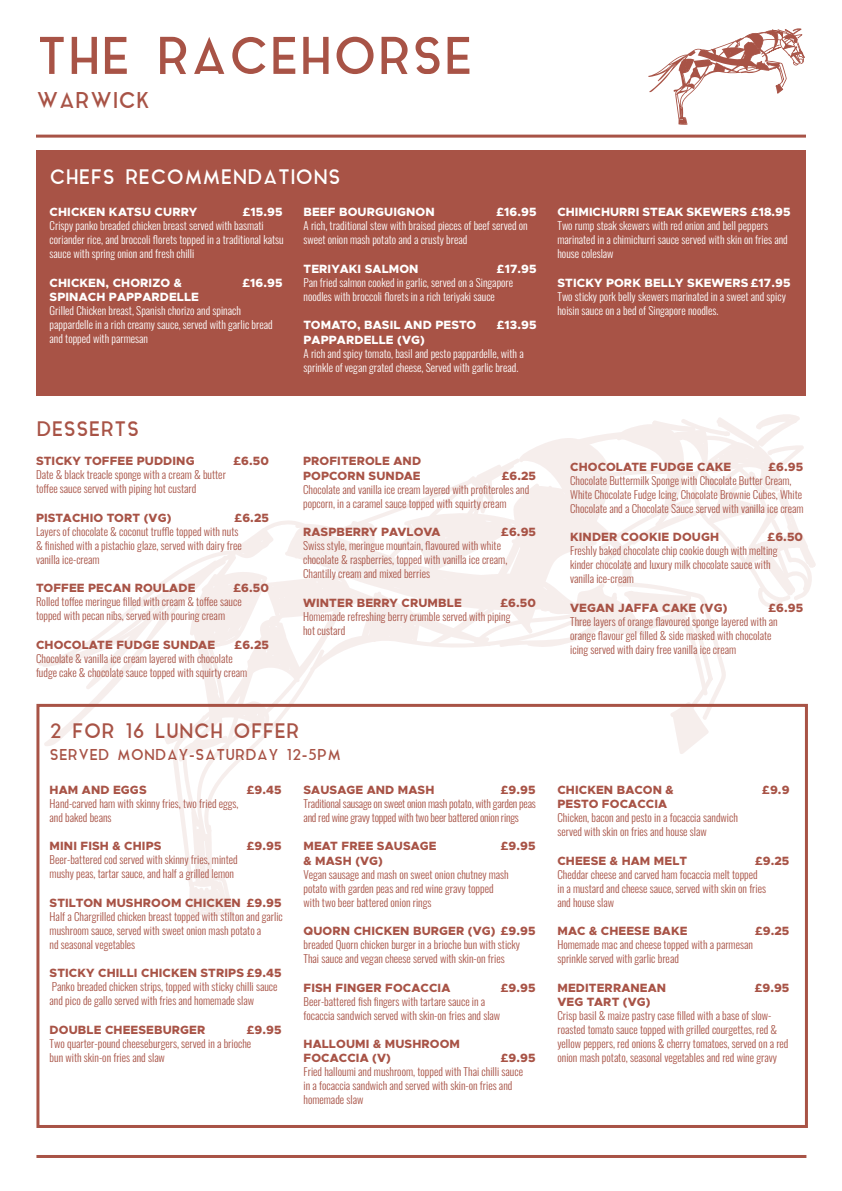
<style>
.page{position:relative;width:842px;height:1191px;background:#fff}
.page>*{position:absolute;margin:0;border:0;box-sizing:border-box;transform-origin:0 0}
.t1{font:50.6px "Aqua Grotesque";color:#a85346}
.t2{font:21.8px "Aqua Grotesque";color:#a85346}
.t3{font:20px "Aqua Grotesque";color:#a85346}
.t4{font:20px "Aqua Grotesque";color:#fff}
.t5{font:15px "Aqua Grotesque";color:#a85346}
.t6{font:800 12px/14.4px "Metropolis";letter-spacing:.01em;color:#a85346}
.t7{font:800 12px "Metropolis";letter-spacing:.01em;color:#fff}
.t8{font:300 11px/14px "Oswald";color:#a85346}
.t9{font:300 11px/14px "Oswald";color:#fff}
.t10{font:300 11px/14px "Oswald";letter-spacing:-.02em;color:#a85346}
</style>
<div class="page">
<svg style="left:520px;top:414px;width:296px;height:340px"></svg>
<svg style="left:173px;top:458px;width:444px;height:458px"></svg>
<svg style="left:37px;top:520px;width:303px;height:227px"></svg>
<div style="left:36px;top:150px;width:770px;height:245px;background:#a85346"></div>
<hr style="left:36px;top:1155px;width:770px;height:3px;background:#a85346">
<div style="left:36px;top:704px;width:772px;height:424px;border:3px solid #a85346"></div>
<hr style="left:36px;top:135px;width:770px;height:3px;background:#a85346">
<svg style="left:648px;top:28px;width:157px;height:97px"></svg>
<h1 class="t1" style="left:36px;top:29px;width:439px">THE RACEHORSE</h1>
<h2 class="t2" style="left:36px;top:89px;width:116px">WARWICK</h2>
<h3 class="t4" style="left:50px;top:166px;width:293px">CHEFS RECOMMENDATIONS</h3>
<p class="t7" style="left:50px;top:204px;width:149px">CHICKEN KATSU CURRY</p>
<p class="t7" style="left:242px;top:204px;width:42px">£15.95</p>
<p class="t9" style="left:50px;top:218px;width:236px">Crispy panko breaded chicken breast served with basmati coriander rice, and broccoli florets topped in a traditional katsu sauce with spring onion and fresh chilli</p>
<p class="t7" style="left:50px;top:275px;width:134px">CHICKEN, CHORIZO &amp;</p>
<p class="t7" style="left:242px;top:275px;width:42px">£16.95</p>
<p class="t7" style="left:50px;top:289px;width:151px">SPINACH PAPPARDELLE</p>
<p class="t9" style="left:50px;top:302px;width:224px">Grilled Chicken breast, Spanish chorizo and spinach pappardelle in a rich creamy sauce, served with garlic bread and topped with parmesan</p>
<h3 class="t3" style="left:36px;top:418px;width:104px">DESSERTS</h3>
<p class="t6" style="left:36px;top:454px;width:160px">STICKY TOFFEE PUDDING</p>
<p class="t6" style="left:233px;top:454px;width:37px">£6.50</p>
<p class="t8" style="left:36px;top:467px;width:191px">Date &amp; black treacle sponge with a cream &amp; butter toffee sauce served with piping hot custard</p>
<p class="t6" style="left:36px;top:510px;width:137px">PISTACHIO TORT (VG)</p>
<p class="t6" style="left:234px;top:510px;width:36px">£6.25</p>
<p class="t8" style="left:36px;top:523px;width:207px">Layers of chocolate &amp; coconut truffle topped with nuts &amp; finished with a pistachio glaze, served with dairy free vanilla ice-cream</p>
<p class="t6" style="left:36px;top:581px;width:161px">TOFFEE PECAN ROULADE</p>
<p class="t6" style="left:233px;top:581px;width:37px">£6.50</p>
<p class="t8" style="left:36px;top:593px;width:207px">Rolled toffee meringue filled with cream &amp; toffee sauce topped with pecan nibs, served with pouring cream</p>
<p class="t6" style="left:36px;top:637px;width:181px">CHOCOLATE FUDGE SUNDAE</p>
<p class="t6" style="left:234px;top:637px;width:36px">£6.25</p>
<p class="t8" style="left:36px;top:650px;width:213px">Chocolate &amp; vanilla ice cream layered with chocolate fudge cake &amp; chocolate sauce topped with squirty cream</p>
<p class="t7" style="left:303px;top:204px;width:133px">BEEF BOURGUIGNON</p>
<p class="t7" style="left:496px;top:204px;width:42px">£16.95</p>
<p class="t9" style="left:303px;top:218px;width:226px">A rich, traditional stew with braised pieces of beef served on sweet onion mash potato and a crusty bread</p>
<p class="t7" style="left:303px;top:261px;width:117px">TERIYAKI SALMON</p>
<p class="t7" style="left:497px;top:261px;width:41px">£17.95</p>
<p class="t9" style="left:303px;top:274px;width:211px">Pan fried salmon cooked in garlic, served on a Singapore noodles with broccoli florets in a rich teriyaki sauce</p>
<p class="t7" style="left:303px;top:317px;width:174px">TOMATO, BASIL AND PESTO</p>
<p class="t7" style="left:496px;top:317px;width:42px">£13.95</p>
<p class="t7" style="left:303px;top:332px;width:123px">PAPPARDELLE (VG)</p>
<p class="t9" style="left:303px;top:345px;width:222px">A rich and spicy tomato, basil and pesto pappardelle, with a sprinkle of vegan grated cheese, Served with garlic bread.</p>
<p class="t6" style="left:303px;top:454px;width:120px">PROFITEROLE AND<br>POPCORN SUNDAE</p>
<p class="t6" style="left:501px;top:468px;width:36px">£6.25</p>
<p class="t8" style="left:303px;top:481px;width:228px">Chocolate and vanilla ice cream layered with profiteroles and popcorn, in a caramel sauce topped with squirty cream</p>
<p class="t6" style="left:303px;top:525px;width:139px">RASPBERRY PAVLOVA</p>
<p class="t6" style="left:501px;top:525px;width:37px">£6.95</p>
<p class="t8" style="left:303px;top:537px;width:206px">Swiss style, meringue mountain, flavoured with white chocolate &amp; raspberries, topped with vanilla ice cream,<br>Chantilly cream and mixed berries</p>
<p class="t6" style="left:303px;top:595px;width:160px">WINTER BERRY CRUMBLE</p>
<p class="t6" style="left:500px;top:595px;width:37px">£6.50</p>
<p class="t8" style="left:303px;top:608px;width:209px">Homemade refreshing berry crumble served with piping hot custard</p>
<h3 class="t3" style="left:50px;top:720px;width:252px">2 FOR 16 LUNCH OFFER</h3>
<h3 class="t5" style="left:50px;top:747px;width:293px">SERVED MONDAY-SATURDAY 12-5PM</h3>
<p class="t6" style="left:303px;top:782px;width:132px">SAUSAGE AND MASH</p>
<p class="t6" style="left:500px;top:782px;width:37px">£9.95</p>
<p class="t10" style="left:303px;top:795px;width:234px">Traditional sausage on sweet onion mash potato, with garden peas and red wine gravy topped with two beer battered onion rings</p>
<p class="t6" style="left:303px;top:839px;width:135px">MEAT FREE SAUSAGE</p>
<p class="t6" style="left:500px;top:839px;width:37px">£9.95</p>
<p class="t6" style="left:303px;top:853px;width:81px">&amp; MASH (VG)</p>
<p class="t8" style="left:303px;top:866px;width:207px">Vegan sausage and mash on sweet onion chutney mash potato with garden peas and red wine gravy topped with two beer battered onion rings</p>
<p class="t6" style="left:303px;top:923px;width:233px">QUORN CHICKEN BURGER (VG) £9.95</p>
<p class="t8" style="left:303px;top:936px;width:218px">breaded Quorn chicken burger in a brioche bun with sticky<br>Thai sauce and vegan cheese served with skin-on fries</p>
<p class="t6" style="left:303px;top:980px;width:148px">FISH FINGER FOCACCIA</p>
<p class="t6" style="left:500px;top:980px;width:37px">£9.95</p>
<p class="t8" style="left:303px;top:993px;width:198px">Beer-battered fish fingers with tartare sauce in a focaccia sandwich served with skin-on fries and slaw</p>
<p class="t6" style="left:303px;top:1036px;width:158px">HALLOUMI &amp; MUSHROOM<br>FOCACCIA (V)</p>
<p class="t6" style="left:50px;top:782px;width:99px">HAM AND EGGS</p>
<p class="t6" style="left:246px;top:782px;width:37px">£9.45</p>
<p class="t8" style="left:50px;top:795px;width:190px">Hand-carved ham with skinny fries, two fried eggs, and baked beans</p>
<p class="t6" style="left:50px;top:839px;width:113px">MINI FISH &amp; CHIPS</p>
<p class="t6" style="left:246px;top:839px;width:37px">£9.95</p>
<p class="t8" style="left:50px;top:851px;width:190px">Beer-battered cod served with skinny fries, minted mushy peas, tartar sauce, and half a grilled lemon</p>
<p class="t6" style="left:50px;top:895px;width:233px">STILTON MUSHROOM CHICKEN £9.95</p>
<p class="t8" style="left:50px;top:908px;width:235px">Half a Chargrilled chicken breast topped with stilton and garlic mushroom sauce, served with sweet onion mash potato a<br>nd seasonal vegetables</p>
<p class="t6" style="left:50px;top:965px;width:233px">STICKY CHILLI CHICKEN STRIPS £9.45</p>
<p class="t8" style="left:50px;top:978px;width:229px">Panko breaded chicken strips, topped with sticky chilli sauce and pico de gallo served with fries and homemade slaw</p>
<p class="t6" style="left:50px;top:1022px;width:157px">DOUBLE CHEESEBURGER</p>
<p class="t6" style="left:246px;top:1022px;width:37px">£9.95</p>
<p class="t8" style="left:50px;top:1035px;width:203px">Two quarter-pound cheeseburgers, served in a brioche bun with skin-on fries and slaw</p>
<p class="t6" style="left:500px;top:1051px;width:37px">£9.95</p>
<p class="t8" style="left:303px;top:1063px;width:221px">Fried halloumi and mushroom, topped with Thai chilli sauce in a focaccia sandwich and served with skin-on fries and homemade slaw</p>
<p class="t7" style="left:557px;top:204px;width:235px">CHIMICHURRI STEAK SKEWERS £18.95</p>
<p class="t9" style="left:557px;top:218px;width:232px">Two rump steak skewers with red onion and bell peppers marinated in a chimichurri sauce served with skin on fries and house coleslaw</p>
<p class="t7" style="left:557px;top:275px;width:235px">STICKY PORK BELLY SKEWERS£17.95</p>
<p class="t9" style="left:557px;top:288px;width:230px">Two sticky pork belly skewers marinated in a sweet and spicy hoisin sauce on a bed of Singapore noodles.</p>
<p class="t6" style="left:570px;top:459px;width:163px">CHOCOLATE FUDGE CAKE</p>
<p class="t6" style="left:768px;top:459px;width:37px">£6.95</p>
<p class="t8" style="left:570px;top:472px;width:235px">Chocolate Buttermilk Sponge with Chocolate Butter Cream,<br>White Chocolate Fudge Icing, Chocolate Brownie Cubes, White<br>Chocolate and a Chocolate Sauce served with vanilla ice cream</p>
<p class="t6" style="left:570px;top:530px;width:150px">KINDER COOKIE DOUGH</p>
<p class="t6" style="left:767px;top:530px;width:37px">£6.50</p>
<p class="t8" style="left:570px;top:543px;width:209px">Freshly baked chocolate chip cookie dough with melting kinder chocolate and luxury milk chocolate sauce with vanilla ice-cream</p>
<p class="t6" style="left:570px;top:600px;width:159px">VEGAN JAFFA CAKE (VG)</p>
<p class="t6" style="left:768px;top:600px;width:37px">£6.95</p>
<p class="t8" style="left:570px;top:613px;width:209px">Three layers of orange flavoured sponge layered with an orange flavour gel filled &amp; side masked with chocolate icing served with dairy free vanilla ice cream</p>
<p class="t6" style="left:557px;top:782px;width:118px">CHICKEN BACON &amp;</p>
<p class="t6" style="left:762px;top:782px;width:29px">£9.9</p>
<p class="t6" style="left:557px;top:797px;width:111px">PESTO FOCACCIA</p>
<p class="t8" style="left:557px;top:809px;width:182px">Chicken, bacon and pesto in a focaccia sandwich served with skin on fries and house slaw</p>
<p class="t6" style="left:557px;top:853px;width:131px">CHEESE &amp; HAM MELT</p>
<p class="t6" style="left:755px;top:853px;width:36px">£9.25</p>
<p class="t8" style="left:557px;top:866px;width:210px">Cheddar cheese and carved ham focaccia melt topped in a mustard and cheese sauce, served with skin on fries and house slaw</p>
<p class="t6" style="left:557px;top:923px;width:132px">MAC &amp; CHEESE BAKE</p>
<p class="t6" style="left:755px;top:923px;width:36px">£9.25</p>
<p class="t8" style="left:557px;top:936px;width:197px">Homemade mac and cheese topped with a parmesan sprinkle served with garlic bread</p>
<p class="t6" style="left:557px;top:980px;width:110px">MEDITERRANEAN</p>
<p class="t6" style="left:754px;top:980px;width:37px">£9.95</p>
<p class="t6" style="left:557px;top:994px;width:95px">VEG TART (VG)</p>
<p class="t8" style="left:557px;top:1007px;width:233px">Crisp basil &amp; maize pastry case filled with a base of slow&shy;roasted tomato sauce topped with grilled courgettes, red &amp; yellow peppers, red onions &amp; cherry tomatoes, served on a red onion mash potato, seasonal vegetables and red wine gravy</p>
</div>
